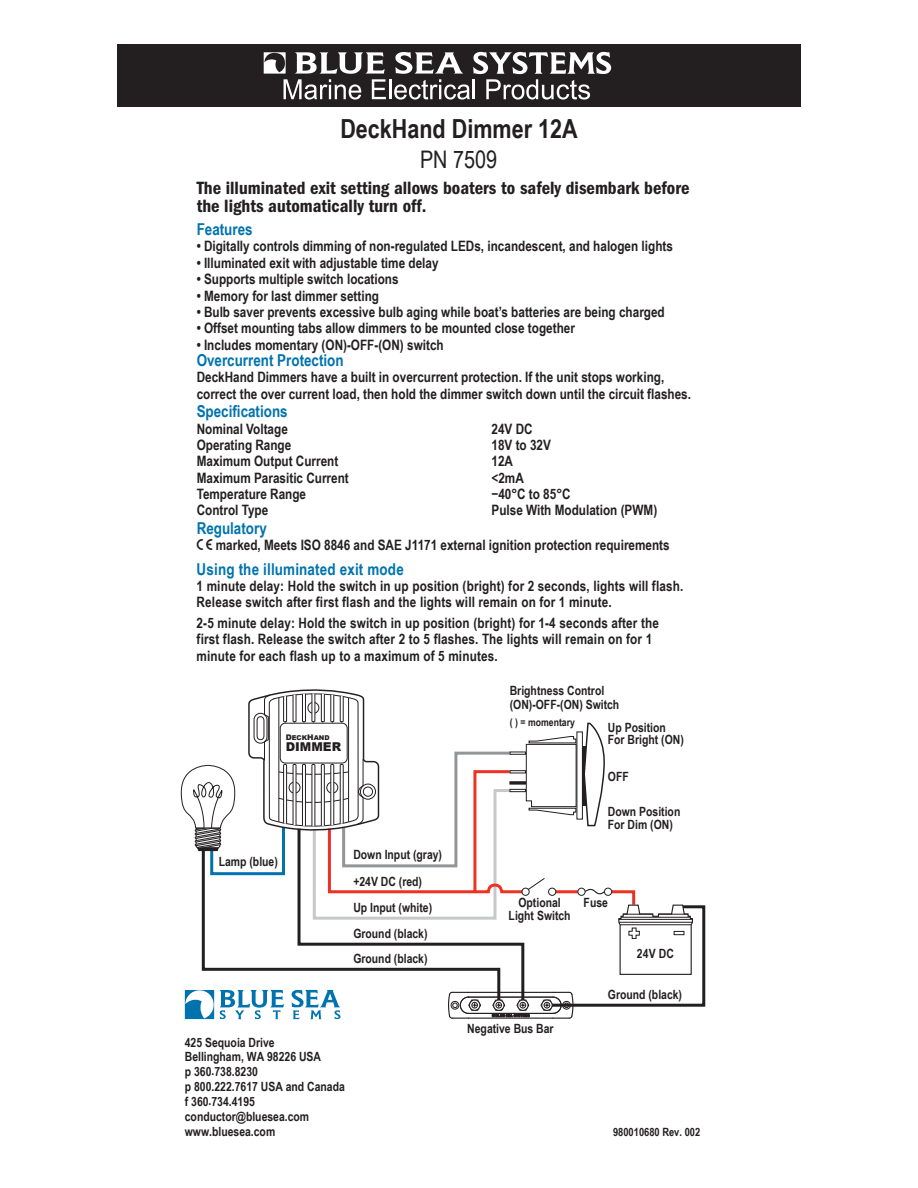
<style>
.page{position:relative;width:918px;height:1188px;background:#fff}
.page>*{position:absolute;margin:0;border:0;box-sizing:border-box;transform-origin:0 0}
.t1{font:700 26.25px "Arial Narrow";color:#231f20}
.t2{font:24.15px "Arial Narrow";color:#231f20}
.t3{font:18.45px/18.5px "ITC Franklin Gothic Std Dm Cd";color:#231f20}
.t4{font:700 16.35px "Arial Narrow";color:#0073ae}
.t5{font:700 14.4px/16.4px "Arial Narrow";color:#231f20}
.t6{font:700 12.75px/14.9px "Arial Narrow";color:#231f20}
.t7{font:900 12.15px "Arial";color:#231f20}
.t8{font:700 11.4px "Arial Narrow";color:#231f20}
.t9{font:700 10.65px "Arial Narrow";color:#231f20}
.t10{font:900 6.6px "Arial";color:#231f20}
.s1{font-family:"Blue Sea Logo";font-weight:400;font-size:13.35px}
.s2{font-size:7.8px}
</style>
<div class="page">
<div style="left:117px;top:44px;width:683px;height:63px;background:#231f20"></div>
<hr style="left:389px;top:79px;width:2px;height:20px;background:#fff">
<svg style="left:394px;top:52px;width:217px;height:48px"></svg>
<svg style="left:264px;top:52px;width:122px;height:48px"></svg>
<svg style="left:181px;top:689px;width:525px;height:331px"></svg>
<h1 class="t1" style="left:340px;top:109px;width:239px">DeckHand Dimmer 12A</h1>
<h2 class="t2" style="left:420px;top:142px;width:79px">PN 7509</h2>
<p class="t3" style="left:197px;top:179px;width:494px">The illuminated exit setting allows boaters to safely disembark before the lights automatically turn off.</p>
<p class="t4" style="left:197px;top:217px;width:57px">Features</p>
<p class="t5" style="left:197px;top:237px;width:478px">• Digitally controls dimming of non-regulated LEDs, incandescent, and halogen lights</p>
<p class="t5" style="left:197px;top:254px;width:243px">• Illuminated exit with adjustable time delay</p>
<p class="t5" style="left:197px;top:270px;width:204px">• Supports multiple switch locations</p>
<p class="t5" style="left:197px;top:287px;width:184px">• Memory for last dimmer setting</p>
<p class="t5" style="left:197px;top:303px;width:470px">• Bulb saver prevents excessive bulb aging while boat’s batteries are being charged</p>
<p class="t5" style="left:197px;top:319px;width:380px">• Offset mounting tabs allow dimmers to be mounted close together</p>
<p class="t5" style="left:197px;top:336px;width:249px">• Includes momentary (ON)-OFF-(ON) switch</p>
<p class="t4" style="left:197px;top:348px;width:149px">Overcurrent Protection</p>
<p class="t5" style="left:197px;top:368px;width:496px">DeckHand Dimmers have a built in overcurrent protection. If the unit stops working, correct the over current load, then hold the dimmer switch down until the circuit flashes.</p>
<p class="t4" style="left:197px;top:399px;width:93px">Specifications</p>
<p class="t5" style="left:197px;top:420px;width:93px">Nominal Voltage</p>
<p class="t5" style="left:492px;top:420px;width:43px">24V DC</p>
<p class="t5" style="left:197px;top:436px;width:96px">Operating Range</p>
<p class="t5" style="left:492px;top:436px;width:61px">18V to 32V</p>
<p class="t5" style="left:197px;top:452px;width:143px">Maximum Output Current</p>
<p class="t5" style="left:492px;top:452px;width:23px">12A</p>
<p class="t5" style="left:197px;top:469px;width:154px">Maximum Parasitic Current</p>
<p class="t5" style="left:492px;top:469px;width:34px">&lt;2mA</p>
<p class="t5" style="left:197px;top:485px;width:111px">Temperature Range</p>
<p class="t5" style="left:492px;top:485px;width:81px">−40°C to 85°C</p>
<p class="t5" style="left:197px;top:502px;width:73px">Control Type</p>
<p class="t5" style="left:492px;top:502px;width:167px">Pulse With Modulation (PWM)</p>
<p class="t4" style="left:197px;top:516px;width:72px">Regulatory</p>
<p class="t5" style="left:197px;top:536px;width:475px"><span class="s1">E</span> marked, Meets ISO 8846 and SAE J1171 external ignition protection requirements</p>
<p class="t4" style="left:197px;top:557px;width:209px">Using the illuminated exit mode</p>
<p class="t5" style="left:197px;top:577px;width:488px">1 minute delay: Hold the switch in up position (bright) for 2 seconds, lights will flash.<br>Release switch after first flash and the lights will remain on for 1 minute.</p>
<p class="t5" style="left:197px;top:614px;width:464px">2-5 minute delay: Hold the switch in up position (bright) for 1-4 seconds after the first flash. Release the switch after 2 to 5 flashes. The lights will remain on for 1 minute for each flash up to a maximum of 5 minutes.</p>
<p class="t10" style="left:286px;top:733px;width:45px"><span class="s2">D</span>ECK<span class="s2">H</span>AND</p>
<p class="t7" style="left:286px;top:738px;width:57px">DIMMER</p>
<p class="t6" style="left:219px;top:853px;width:61px">Lamp (blue)</p>
<p class="t6" style="left:353px;top:847px;width:90px">Down Input (gray)</p>
<p class="t6" style="left:353px;top:873px;width:70px">+24V DC (red)</p>
<p class="t6" style="left:353px;top:899px;width:80px">Up Input (white)</p>
<p class="t6" style="left:353px;top:921px;width:76px;line-height:24.9px">Ground (black)<br>Ground (black)</p>
<p class="t6" style="left:185px;top:1034px;width:162px">425 Sequoia Drive<br>Bellingham, WA 98226 USA<br>p 360.738.8230<br>p 800.222.7617 USA and Canada f 360.734.4195 conductor@bluesea.com www.bluesea.com</p>
<p class="t6" style="left:510px;top:683px;width:111px;line-height:13.8px">Brightness Control (ON)-OFF-(ON) Switch</p>
<p class="t9" style="left:510px;top:714px;width:67px">( ) = momentary</p>
<p class="t6" style="left:608px;top:720px;width:77px;line-height:12.8px">Up Position<br>For Bright (ON)</p>
<p class="t6" style="left:608px;top:769px;width:22px">OFF</p>
<p class="t6" style="left:608px;top:804px;width:74px;line-height:12.8px">Down Position<br>For Dim (ON)</p>
<p class="t6" style="left:509px;top:895px;width:64px;line-height:12.8px;text-align:center">Optional<br>Light Switch</p>
<p class="t6" style="left:467px;top:1020px;width:88px">Negative Bus Bar</p>
<p class="t6" style="left:584px;top:894px;width:26px">Fuse</p>
<p class="t6" style="left:637px;top:946px;width:39px">24V DC</p>
<p class="t6" style="left:608px;top:986px;width:76px">Ground (black)</p>
<p class="t8" style="left:613px;top:1123px;width:89px">980010680 Rev. 002</p>
</div>
